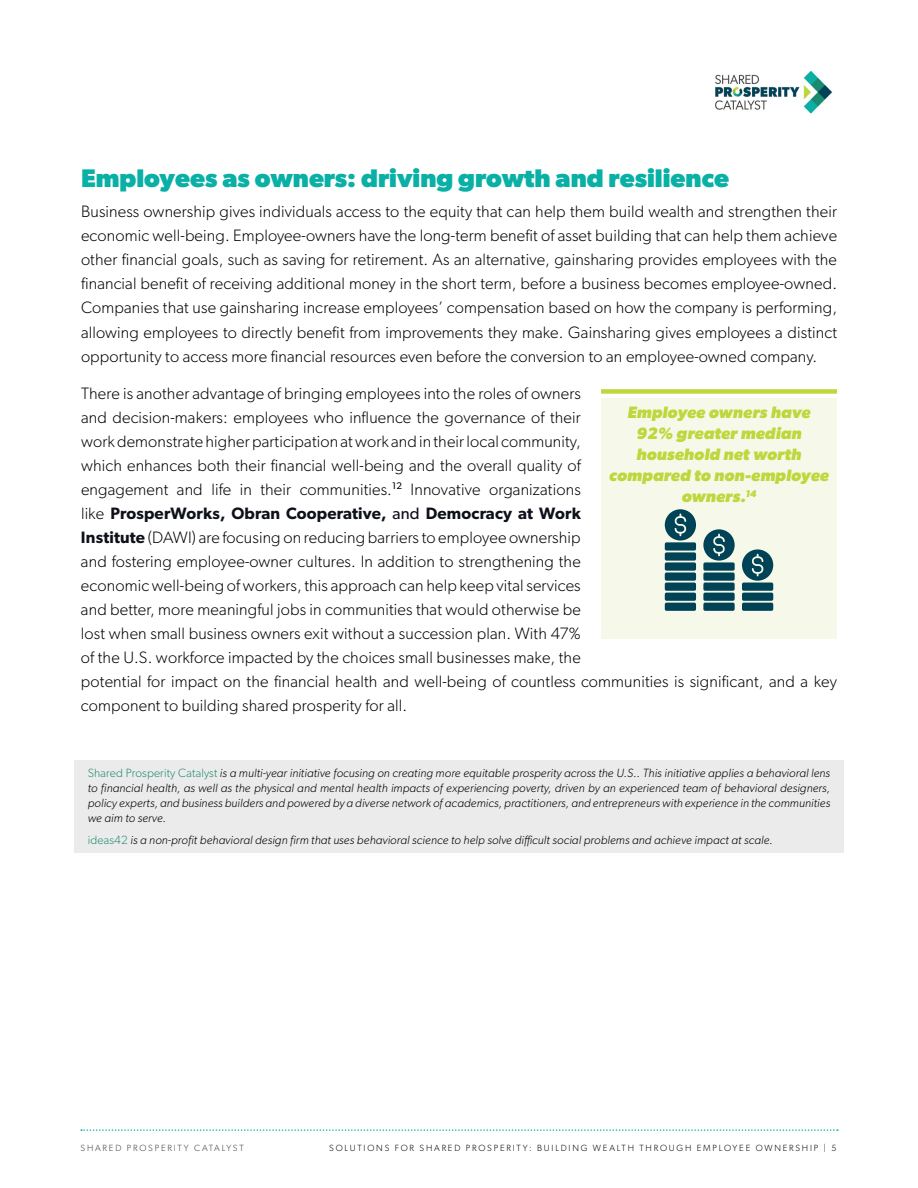
<style>
.page{position:relative;width:918px;height:1188px;background:#fff}
.page>*{position:absolute;margin:0;border:0;box-sizing:border-box;transform-origin:0 0}
.t1{font:700 25.5px "Gibson";color:#09b0a5}
.t2{font:300 16.5px/24px "Gibson";letter-spacing:.01em;color:#000;text-align:justify}
.t3{font:italic 700 16.5px/21px "Gibson";letter-spacing:.01em;color:#bed73c;text-align:center}
.t4{font:italic 300 12px/15px "Gibson";letter-spacing:.01em;color:#000;text-align:justify}
.t5{font:300 9px "Gibson";letter-spacing:.2em;color:#000}
.t6{font:300 9px "Gibson";letter-spacing:.2em;color:#3c3e3e}
.s1{font-weight:600;color:#0e101a}
.s2{font-weight:400;color:#0e101a}
.s3{font-style:normal;color:#208a70}
</style>
<div class="page">
<img style="left:715px;top:70px;width:117px;height:44px">
<svg style="left:81px;top:1129px;width:757px;height:2px"></svg>
<div style="left:74px;top:761px;width:770px;height:70px;background:#ebebec"></div>
<div style="left:74px;top:827px;width:770px;height:26px;background:#ebebec"></div>
<div style="left:601px;top:398px;width:236px;height:240px;background:#f6f9e9"></div>
<div style="left:601px;top:389px;width:236px;height:5px;background:#bed73c"></div>
<svg style="left:665px;top:509px;width:108px;height:102px"></svg>
<h1 class="t1" style="left:81px;top:163px;width:650px">Employees as owners: driving growth and resilience</h1>
<p class="t2" style="left:81px;top:200px;width:758px">Business ownership gives individuals access to the equity that can help them build wealth and strengthen their economic well-being. Employee-owners have the long-term benefit of asset building that can help them achieve other financial goals, such as saving for retirement. As an alternative, gainsharing provides employees with the financial benefit of receiving additional money in the short term, before a business becomes employee-owned.<br>Companies that use gainsharing increase employees’ compensation based on how the company is performing, allowing employees to directly benefit from improvements they make. Gainsharing gives employees a distinct opportunity to access more financial resources even before the conversion to an employee-owned company.</p>
<p class="t2" style="left:81px;top:381px;width:758px;text-align:left">There is another advantage of bringing employees into the roles of owners<br>and decision-makers: employees who influence the governance of their<br>work demonstrate higher participation at work and in their local community,<br>which enhances both their financial well-being and the overall quality of<br>engagement and life in their communities.<sup>12</sup> Innovative organizations<br>like <span class="s1">ProsperWorks, Obran Cooperative,</span> <span class="s2">and</span> <span class="s1">Democracy at Work<br>Institute</span> (DAWI) are focusing on reducing barriers to employee ownership<br>and fostering employee-owner cultures. In addition to strengthening the<br>economic well-being of workers, this approach can help keep vital services<br>and better, more meaningful jobs in communities that would otherwise be<br>lost when small business owners exit without a succession plan. With 47%<br>of the U.S. workforce impacted by the choices small businesses make, the<br>potential for impact on the financial health and well-being of countless communities is significant, and a key component to building shared prosperity for all.</p>
<p class="t3" style="left:609px;top:402px;width:221px">Employee owners have<br>92% greater median household net worth compared to non-employee owners.<sup>14</sup></p>
<p class="t4" style="left:88px;top:765px;width:744px"><span class="s3">Shared Prosperity Catalyst</span> is a multi-year initiative focusing on creating more equitable prosperity across the U.S.. This initiative applies a behavioral lens to financial health, as well as the physical and mental health impacts of experiencing poverty, driven by an experienced team of behavioral designers, policy experts, and business builders and powered by a diverse network of academics, practitioners, and entrepreneurs with experience in the communities we aim to serve.</p>
<p class="t4" style="left:88px;top:832px;width:687px"><span class="s3">ideas42</span> is a non-profit behavioral design firm that uses behavioral science to help solve difficult social problems and achieve impact at scale.</p>
<p class="t6" style="left:81px;top:1142px;width:165px">SHARED PROSPERITY CATALYST</p>
<p class="t5" style="left:329px;top:1142px;width:509px">SOLUTIONS FOR SHARED PROSPERITY: BUILDING WEALTH THROUGH EMPLOYEE OWNERSHIP | 5</p>
</div>
